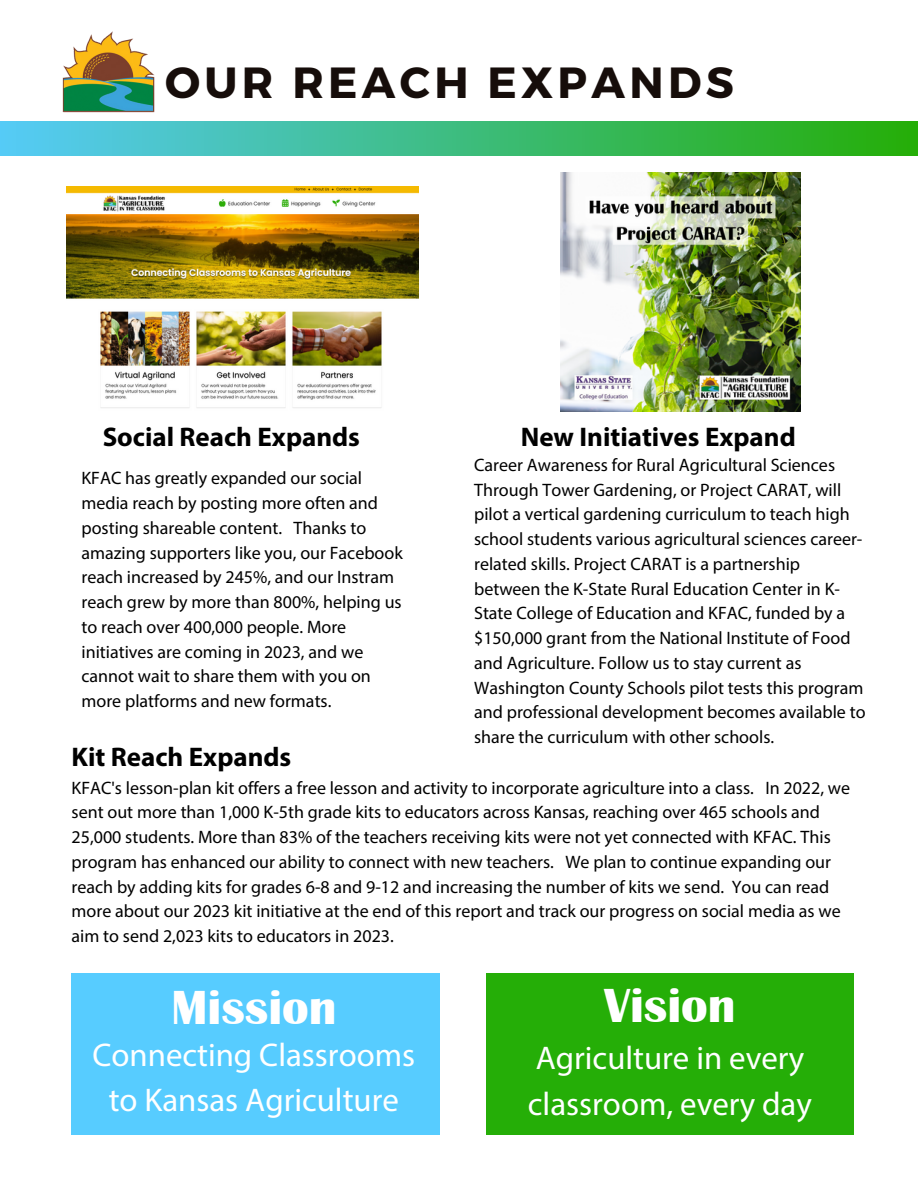
<style>
.page{position:relative;width:918px;height:1188px;background:#fff}
.page>*{position:absolute;margin:0;border:0;box-sizing:border-box;transform-origin:0 0}
.t1{font:700 49.2px "Britannic";color:#fff}
.t2{font:700 43.65px "Montserrat";letter-spacing:.1em;color:#160d0a}
.t3{font:32.85px/45.2px "Myriad Pro";color:#fff;text-align:center}
.t4{font:700 27px "Myriad Pro";color:#000}
.t5{font:18px/24.8px "Myriad Pro";color:#000}
</style>
<div class="page">
<img style="left:62px;top:31px;width:93px;height:82px">
<img style="left:66px;top:187px;width:352px;height:221px">
<div style="left:72px;top:973px;width:367px;height:161px;background:#57ccff"></div>
<div style="left:486px;top:973px;width:368px;height:161px;background:#25ae07"></div>
<div style="left:0;top:121px;width:917px;height:34px;background:linear-gradient(to right,#55cbf7,#25ae07)"></div>
<img style="left:561px;top:172px;width:239px;height:240px">
<h2 class="t2" style="left:165px;top:55px;width:570px">OUR REACH EXPANDS</h2>
<h3 class="t4" style="left:103px;top:426px;width:259px">Social Reach Expands</h3>
<h3 class="t4" style="left:521px;top:426px;width:277px">New Initiatives Expand</h3>
<p class="t5" style="left:474px;top:454px;width:393px">Career Awareness for Rural Agricultural Sciences Through Tower Gardening, or Project CARAT, will pilot a vertical gardening curriculum to teach high school students various agricultural sciences career&shy;related skills. Project CARAT is a partnership between the K-State Rural Education Center in K-State College of Education and KFAC, funded by a $150,000 grant from the National Institute of Food and Agriculture. Follow us to stay current as Washington County Schools pilot tests this program and professional development becomes available to share the curriculum with other schools.</p>
<p class="t5" style="left:72px;top:777px;width:780px">KFAC's lesson-plan kit offers a free lesson and activity to incorporate agriculture into a class. In 2022, we sent out more than 1,000 K-5th grade kits to educators across Kansas, reaching over 465 schools and 25,000 students. More than 83% of the teachers receiving kits were not yet connected with KFAC. This program has enhanced our ability to connect with new teachers. We plan to continue expanding our reach by adding kits for grades 6-8 and 9-12 and increasing the number of kits we send. You can read more about our 2023 kit initiative at the end of this report and track our progress on social media as we aim to send 2,023 kits to educators in 2023.</p>
<p class="t5" style="left:82px;top:467px;width:323px">KFAC has greatly expanded our social media reach by posting more often and posting shareable content. Thanks to amazing supporters like you, our Facebook reach increased by 245%, and our Instram reach grew by more than 800%, helping us to reach over 400,000 people. More initiatives are coming in 2023, and we cannot wait to share them with you on more platforms and new formats.</p>
<h3 class="t4" style="left:72px;top:746px;width:221px">Kit Reach Expands</h3>
<h1 class="t1" style="left:171px;top:983px;width:167px">Mission</h1>
<h3 class="t3" style="left:92px;top:1035px;width:324px">Connecting Classrooms to Kansas Agriculture</h3>
<h1 class="t1" style="left:604px;top:981px;width:133px">Vision</h1>
<h3 class="t3" style="left:528px;top:1039px;width:285px;text-align:left">Agriculture in every classroom, every day</h3>
</div>
